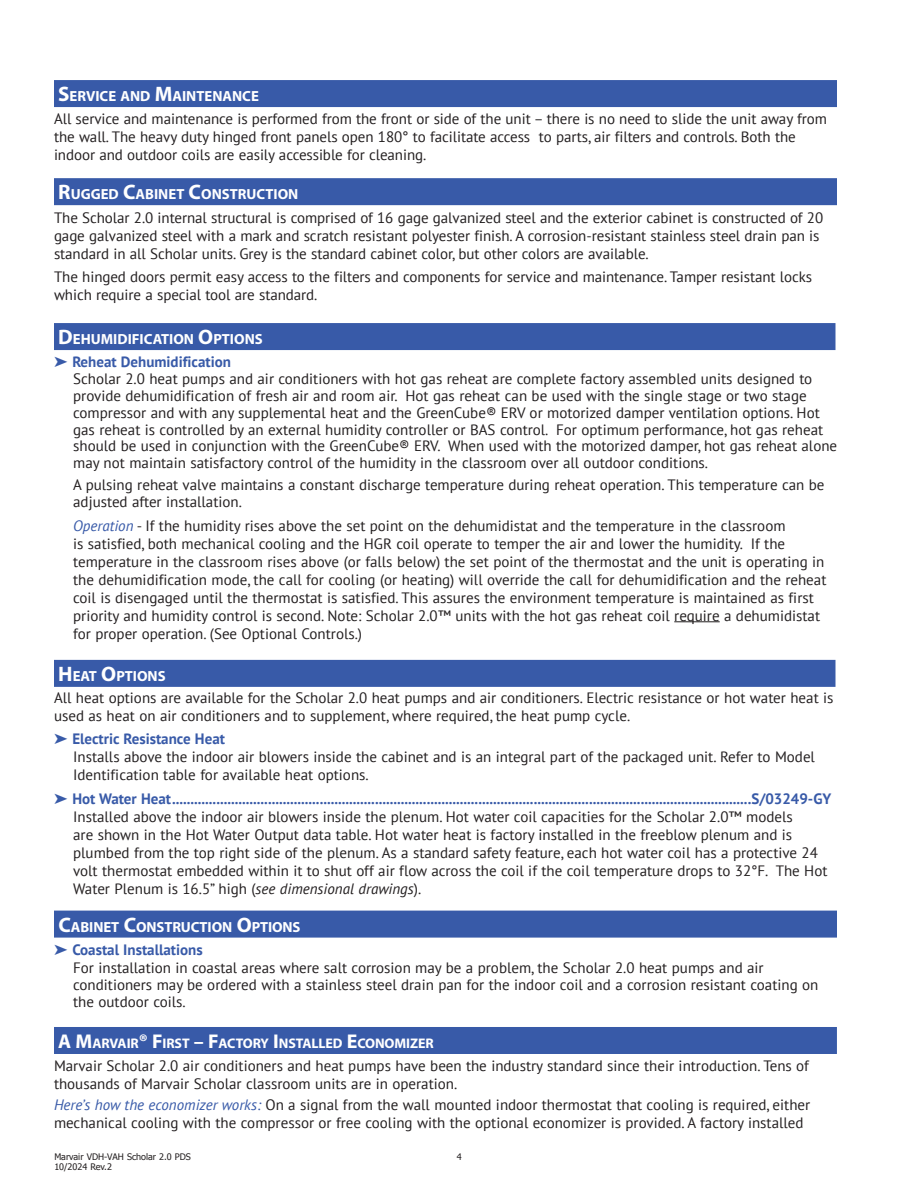
<style>
.page{position:relative;width:918px;height:1188px;background:#fff}
.page>*{position:absolute;margin:0;border:0;box-sizing:border-box;transform-origin:0 0}
.body_copy{font:15px/18px "PT Sans";color:#231f20}
.body_copy-2{font:700 15px "PT Sans";color:#385aa8}
.subhead{font:700 15px "PT Sans";color:#385aa8}
.subhead-2{font:700 14.7px "Myriad Pro";color:#fff}
.subhead-3{font:700 13.95px "Myriad Pro";letter-spacing:-.005em;color:#fff}
.t1{font:9px "Tahoma";color:#231f20}
.s1{font-size:21px}
.s2{font-style:italic;color:#385aa8}
.s3{font-style:italic}
.s4{font-size:19.95px}
</style>
<div class="page">
<div style="left:54px;top:80px;width:783px;height:27px;background:#385aa8"></div>
<div style="left:54px;top:178px;width:783px;height:27px;background:#385aa8"></div>
<div style="left:54px;top:323px;width:782px;height:27px;background:#385aa8"></div>
<hr style="left:674px;top:621px;width:46px;height:1px;background:#231f20">
<div style="left:54px;top:660px;width:782px;height:27px;background:#385aa8"></div>
<div style="left:54px;top:911px;width:783px;height:27px;background:#385aa8"></div>
<div style="left:54px;top:1027px;width:783px;height:27px;background:#385aa8"></div>
<p class="subhead-2" style="left:58px;top:87px;width:202px"><span class="s1">S</span>ERVICE AND <span class="s1">M</span>AINTENANCE</p>
<p class="body_copy" style="left:54px;top:110px;width:774px">All service and maintenance is performed from the front or side of the unit – there is no need to slide the unit away from the wall. The heavy duty hinged front panels open 180° to facilitate access to parts, air filters and controls. Both the indoor and outdoor coils are easily accessible for cleaning.</p>
<p class="subhead-2" style="left:58px;top:185px;width:242px"><span class="s1">R</span>UGGED <span class="s1">C</span>ABINET <span class="s1">C</span>ONSTRUCTION</p>
<p class="body_copy" style="left:54px;top:208px;width:771px">The Scholar 2.0 internal structural is comprised of 16 gage galvanized steel and the exterior cabinet is constructed of 20 gage galvanized steel with a mark and scratch resistant polyester finish. A corrosion-resistant stainless steel drain pan is standard in all Scholar units. Grey is the standard cabinet color, but other colors are available.</p>
<p class="body_copy" style="left:54px;top:267px;width:760px">The hinged doors permit easy access to the filters and components for service and maintenance. Tamper resistant locks which require a special tool are standard.</p>
<p class="subhead-2" style="left:58px;top:330px;width:206px"><span class="s1">D</span>EHUMIDIFICATION <span class="s1">O</span>PTIONS</p>
<p class="body_copy-2" style="left:54px;top:352px;width:178px">➤ Reheat Dehumidification</p>
<p class="body_copy" style="left:73px;top:370px;width:766px;line-height:16.8px">Scholar 2.0 heat pumps and air conditioners with hot gas reheat are complete factory assembled units designed to provide dehumidification of fresh air and room air. Hot gas reheat can be used with the single stage or two stage compressor and with any supplemental heat and the GreenCube® ERV or motorized damper ventilation options. Hot gas reheat is controlled by an external humidity controller or BAS control. For optimum performance, hot gas reheat should be used in conjunction with the GreenCube® ERV. When used with the motorized damper, hot gas reheat alone may not maintain satisfactory control of the humidity in the classroom over all outdoor conditions.</p>
<p class="body_copy" style="left:73px;top:476px;width:753px;line-height:16.8px">A pulsing reheat valve maintains a constant discharge temperature during reheat operation. This temperature can be adjusted after installation.</p>
<p class="body_copy" style="left:73px;top:516px;width:755px"><span class="s2">Operation</span> - If the humidity rises above the set point on the dehumidistat and the temperature in the classroom<br>is satisfied, both mechanical cooling and the HGR coil operate to temper the air and lower the humidity. If the temperature in the classroom rises above (or falls below) the set point of the thermostat and the unit is operating in the dehumidification mode, the call for cooling (or heating) will override the call for dehumidification and the reheat coil is disengaged until the thermostat is satisfied. This assures the environment temperature is maintained as first priority and humidity control is second. Note: Scholar 2.0™ units with the hot gas reheat coil require a dehumidistat for proper operation. (See Optional Controls.)</p>
<p class="subhead-2" style="left:58px;top:666px;width:109px"><span class="s1">H</span> EAT <span class="s1">O</span>PTIONS</p>
<p class="body_copy" style="left:54px;top:688px;width:781px">All heat options are available for the Scholar 2.0 heat pumps and air conditioners. Electric resistance or hot water heat is used as heat on air conditioners and to supplement, where required, the heat pump cycle.</p>
<p class="body_copy-2" style="left:54px;top:729px;width:173px">➤ Electric Resistance Heat</p>
<p class="body_copy" style="left:73px;top:748px;width:743px">Installs above the indoor air blowers inside the cabinet and is an integral part of the packaged unit. Refer to Model<br>Identification table for available heat options.</p>
<p class="body_copy-2" style="left:54px;top:788px;width:779px">➤ Hot Water Heat.............................................................................................................................................................S/03249-GY</p>
<p class="body_copy" style="left:73px;top:807px;width:756px">Installed above the indoor air blowers inside the plenum. Hot water coil capacities for the Scholar 2.0™ models<br>are shown in the Hot Water Output data table. Hot water heat is factory installed in the freeblow plenum and is plumbed from the top right side of the plenum. As a standard safety feature, each hot water coil has a protective 24 volt thermostat embedded within it to shut off air flow across the coil if the coil temperature drops to 32°F. The Hot Water Plenum is 16.5” high (<span class="s3">see dimensional drawings</span>).</p>
<p class="subhead-2" style="left:59px;top:917px;width:244px"><span class="s1">C</span>ABINET <span class="s1">C</span>ONSTRUCTION <span class="s1">O</span>PTIONS</p>
<p class="subhead" style="left:54px;top:940px;width:150px">➤ Coastal Installations</p>
<p class="body_copy" style="left:73px;top:959px;width:747px;line-height:16.8px">For installation in coastal areas where salt corrosion may be a problem, the Scholar 2.0 heat pumps and air conditioners may be ordered with a stainless steel drain pan for the indoor coil and a corrosion resistant coating on the outdoor coils.</p>
<p class="subhead-3" style="left:58px;top:1034px;width:377px"><span class="s4">A M</span>ARVAIR<span class="s4">® F</span> IRST <span class="s4">– F</span>ACTORY <span class="s4">I</span> NSTALLED <span class="s4">E</span>CONOMIZER</p>
<p class="body_copy" style="left:54px;top:1057px;width:756px">Marvair Scholar 2.0 air conditioners and heat pumps have been the industry standard since their introduction. Tens of thousands of Marvair Scholar classroom units are in operation.</p>
<p class="body_copy" style="left:54px;top:1095px;width:758px"><span class="s2">Here’s how the economizer works:</span> On a signal from the wall mounted indoor thermostat that cooling is required, either mechanical cooling with the compressor or free cooling with the optional economizer is provided. A factory installed</p>
<p class="t1" style="left:54px;top:1150px;width:138px">Marvair VDH-VAH Scholar 2.0 PDS</p>
<p class="t1" style="left:457px;top:1150px;width:6px">4</p>
<p class="t1" style="left:54px;top:1161px;width:59px">10/2024 Rev.2</p>
</div>
